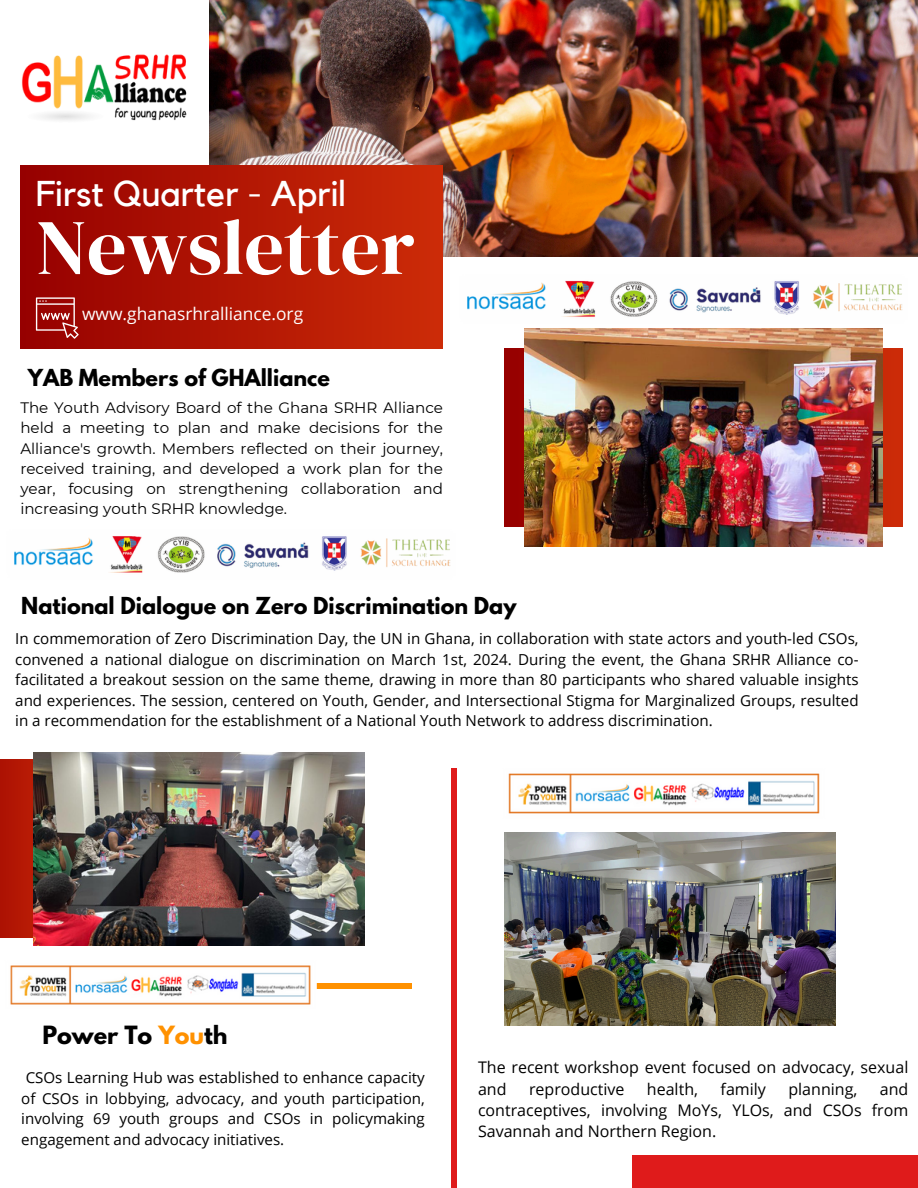
<style>
.page{position:relative;width:918px;height:1188px;background:#fff}
.page>*{position:absolute;margin:0;border:0;box-sizing:border-box;transform-origin:0 0}
.t1{font:78.3px "DM Serif Display";color:#fff}
.t2{font:35.7px "Kollektif";color:#fff}
.t3{font:700 22.2px "League Spartan";color:#000}
.t4{font:700 20.7px "League Spartan";color:#000}
.t5{font:17.4px "Open Sans";color:#fff}
.t6{font:16.05px/21.3px "Open Sans";color:#000}
.t7{font:15.15px/20.5px "Open Sans";color:#000;text-align:justify}
.t8{font:15.15px/20.2px "Montserrat";color:#000;text-align:justify}
.s1{color:#ff9100}
</style>
<div class="page">
<svg style="left:505px;top:349px;width:398px;height:178px;background:#b01b08"></svg>
<img style="left:525px;top:328px;width:357px;height:219px">
<img style="left:210px;top:0;width:708px;height:257px">
<div style="left:20px;top:165px;width:423px;height:184px;background:linear-gradient(to right,#960000,#cd2c08)"></div>
<div style="left:0;top:760px;width:79px;height:177px;background:#b31704"></div>
<img style="left:34px;top:753px;width:331px;height:192px">
<div style="left:451px;top:768px;width:5px;height:420px;background:#df1b1b"></div>
<img style="left:21px;top:54px;width:166px;height:67px">
<svg style="left:36px;top:297px;width:43px;height:42px;background:#b03a38"></svg>
<img style="left:467px;top:280px;width:436px;height:37px">
<img style="left:14px;top:536px;width:437px;height:37px">
<img style="left:508px;top:773px;width:312px;height:41px">
<div style="left:287px;top:984px;width:125px;height:5px;background:#ff9100"></div>
<img style="left:10px;top:965px;width:306px;height:40px">
<div style="left:632px;top:1155px;width:286px;height:33px;background:#df1b1b"></div>
<img style="left:505px;top:833px;width:330px;height:192px">
<p class="t2" style="left:36px;top:177px;width:311px">First Quarter - April</p>
<p class="t1" style="left:36px;top:193px;width:380px">Newsletter</p>
<p class="t5" style="left:82px;top:301px;width:223px">www.ghanasrhralliance.org</p>
<h3 class="t4" style="left:28px;top:368px;width:304px">YAB Members of GHAlliance</h3>
<p class="t8" style="left:20px;top:398px;width:424px">The Youth Advisory Board of the Ghana SRHR Alliance held a meeting to plan and make decisions for the Alliance's growth. Members reflected on their journey, received training, and developed a work plan for the year, focusing on strengthening collaboration and increasing youth SRHR knowledge.</p>
<p class="t4" style="left:21px;top:596px;width:497px">National Dialogue on Zero Discrimination Day</p>
<p class="t7" style="left:15px;top:628px;width:845px">In commemoration of Zero Discrimination Day, the UN in Ghana, in collaboration with state actors and youth-led CSOs, convened a national dialogue on discrimination on March 1st, 2024. During the event, the Ghana SRHR Alliance co&shy;facilitated a breakout session on the same theme, drawing in more than 80 participants who shared valuable insights and experiences. The session, centered on Youth, Gender, and Intersectional Stigma for Marginalized Groups, resulted in a recommendation for the establishment of a National Youth Network to address discrimination.</p>
<h3 class="t3" style="left:42px;top:1024px;width:187px">Power To <span class="s1">You</span>th</h3>
<h3 class="t7" style="left:21px;top:1067px;width:405px">CSOs Learning Hub was established to enhance capacity of CSOs in lobbying, advocacy, and youth participation, involving 69 youth groups and CSOs in policymaking engagement and advocacy initiatives.</h3>
<p class="t6" style="left:478px;top:1056px;width:432px">The recent workshop event focused on advocacy, sexual and</p>
<p class="t6" style="left:529px;top:1078px;width:97px">reproductive</p>
<p class="t6" style="left:647px;top:1078px;width:53px">health,</p>
<p class="t6" style="left:721px;top:1078px;width:47px">family</p>
<p class="t6" style="left:788px;top:1078px;width:70px">planning,</p>
<p class="t6" style="left:478px;top:1078px;width:432px;text-align:justify;text-indent:402px">and contraceptives, involving MoYs, YLOs, and CSOs from Savannah and Northern Region.</p>
</div>
